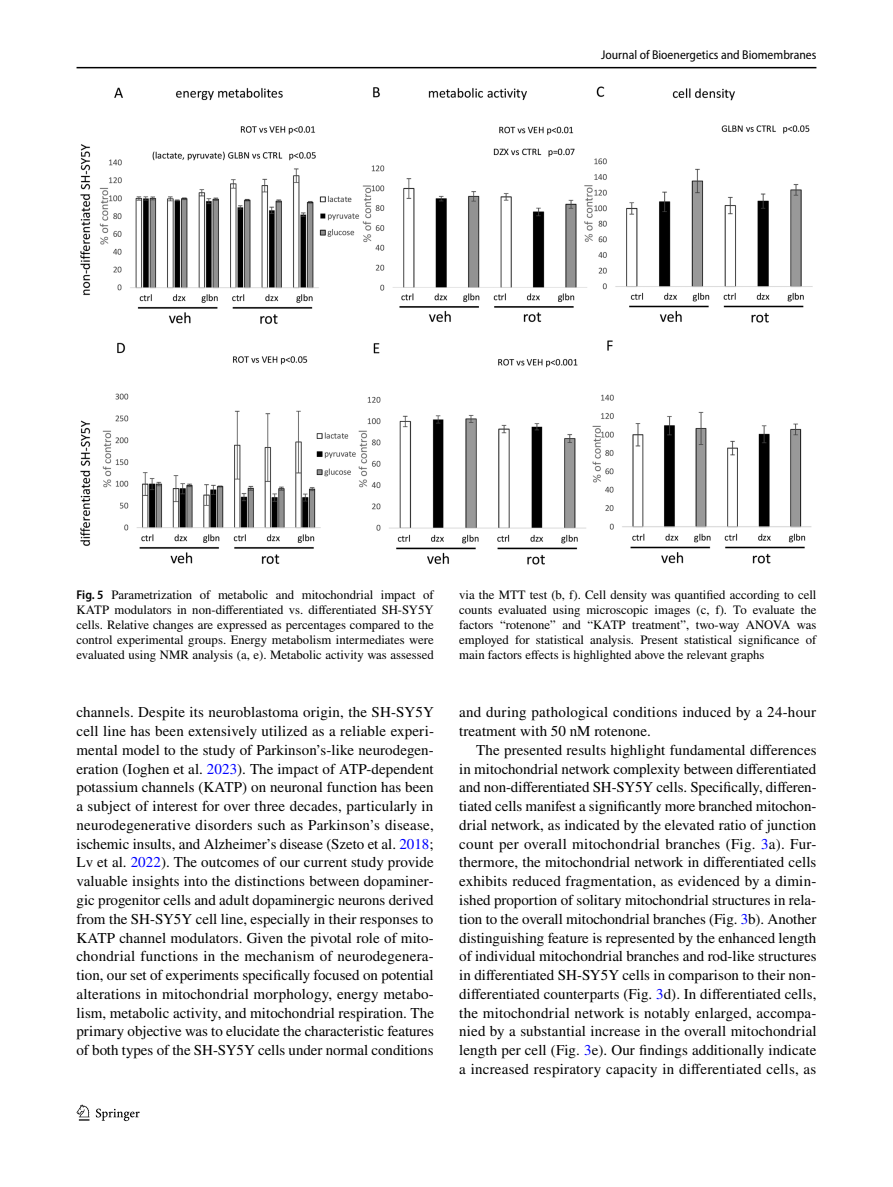
<style>
.page{position:relative;width:893px;height:1187px;background:#fff}
.page>*{position:absolute;margin:0;border:0;box-sizing:border-box;transform-origin:0 0}
.t1{font:15px/18.8px "STIX";letter-spacing:.015em;color:#000;text-align:justify}
.t2{font:12.75px/15px "STIX";color:#000;text-align:justify}
.t3{font:semi-condensed 12.75px "Myriad Pro";color:#000}
.s1{font-family:"Myriad Pro";font-weight:600;font-stretch:semi-condensed}
.s2{color:#00f}
</style>
<div class="page">
<hr style="left:77px;top:67px;width:739px;height:1px;background:#000">
<svg style="left:77px;top:1104px;width:12px;height:16px"></svg>
<svg style="left:96px;top:1108px;width:44px;height:12px"></svg>
<img style="left:81px;top:87px;width:731px;height:477px">
<p class="t3" style="left:601px;top:48px;width:217px">Journal of Bioenergetics and Biomembranes</p>
<p class="t2" style="left:77px;top:588px;width:359px"><span class="s1">Fig. 5</span> Parametrization of metabolic and mitochondrial impact of KATP modulators in non-differentiated vs. differentiated SH-SY5Y cells. Relative changes are expressed as percentages compared to the control experimental groups. Energy metabolism intermediates were evaluated using NMR analysis (a, e). Metabolic activity was assessed</p>
<p class="t2" style="left:459px;top:588px;width:359px">via the MTT test (b, f). Cell density was quantified according to cell counts evaluated using microscopic images (c, f). To evaluate the factors “rotenone” and “KATP treatment”, two-way ANOVA was employed for statistical analysis. Present statistical significance of main factors effects is highlighted above the relevant graphs</p>
<p class="t1" style="left:77px;top:704px;width:359px">channels. Despite its neuroblastoma origin, the SH-SY5Y cell line has been extensively utilized as a reliable experi&shy;mental model to the study of Parkinson’s-like neurodegen&shy;eration (Ioghen et al. <span class="s2">2023</span>). The impact of ATP-dependent potassium channels (KATP) on neuronal function has been a subject of interest for over three decades, particularly in neurodegenerative disorders such as Parkinson’s disease, ischemic insults, and Alzheimer’s disease (Szeto et al. <span class="s2">2018</span>; Lv et al. <span class="s2">2022</span>). The outcomes of our current study provide valuable insights into the distinctions between dopaminer&shy;gic progenitor cells and adult dopaminergic neurons derived from the SH-SY5Y cell line, especially in their responses to KATP channel modulators. Given the pivotal role of mito&shy;chondrial functions in the mechanism of neurodegenera&shy;tion, our set of experiments specifically focused on potential alterations in mitochondrial morphology, energy metabo&shy;lism, metabolic activity, and mitochondrial respiration. The primary objective was to elucidate the characteristic features of both types of the SH-SY5Y cells under normal conditions</p>
<p class="t1" style="left:459px;top:704px;width:358px">and during pathological conditions induced by a 24-hour treatment with 50 nM rotenone.</p>
<p class="t1" style="left:459px;top:741px;width:359px;text-indent:17px">The presented results highlight fundamental differences in mitochondrial network complexity between differentiated and non-differentiated SH-SY5Y cells. Specifically, differen&shy;tiated cells manifest a significantly more branched mitochon&shy;drial network, as indicated by the elevated ratio of junction count per overall mitochondrial branches (Fig. <span class="s2">3</span>a). Fur&shy;thermore, the mitochondrial network in differentiated cells exhibits reduced fragmentation, as evidenced by a dimin&shy;ished proportion of solitary mitochondrial structures in rela&shy;tion to the overall mitochondrial branches (Fig. <span class="s2">3</span>b). Another distinguishing feature is represented by the enhanced length of individual mitochondrial branches and rod-like structures in differentiated SH-SY5Y cells in comparison to their non&shy;differentiated counterparts (Fig. <span class="s2">3</span>d). In differentiated cells, the mitochondrial network is notably enlarged, accompa&shy;nied by a substantial increase in the overall mitochondrial length per cell (Fig. <span class="s2">3</span>e). Our findings additionally indicate a increased respiratory capacity in differentiated cells, as</p>
</div>
